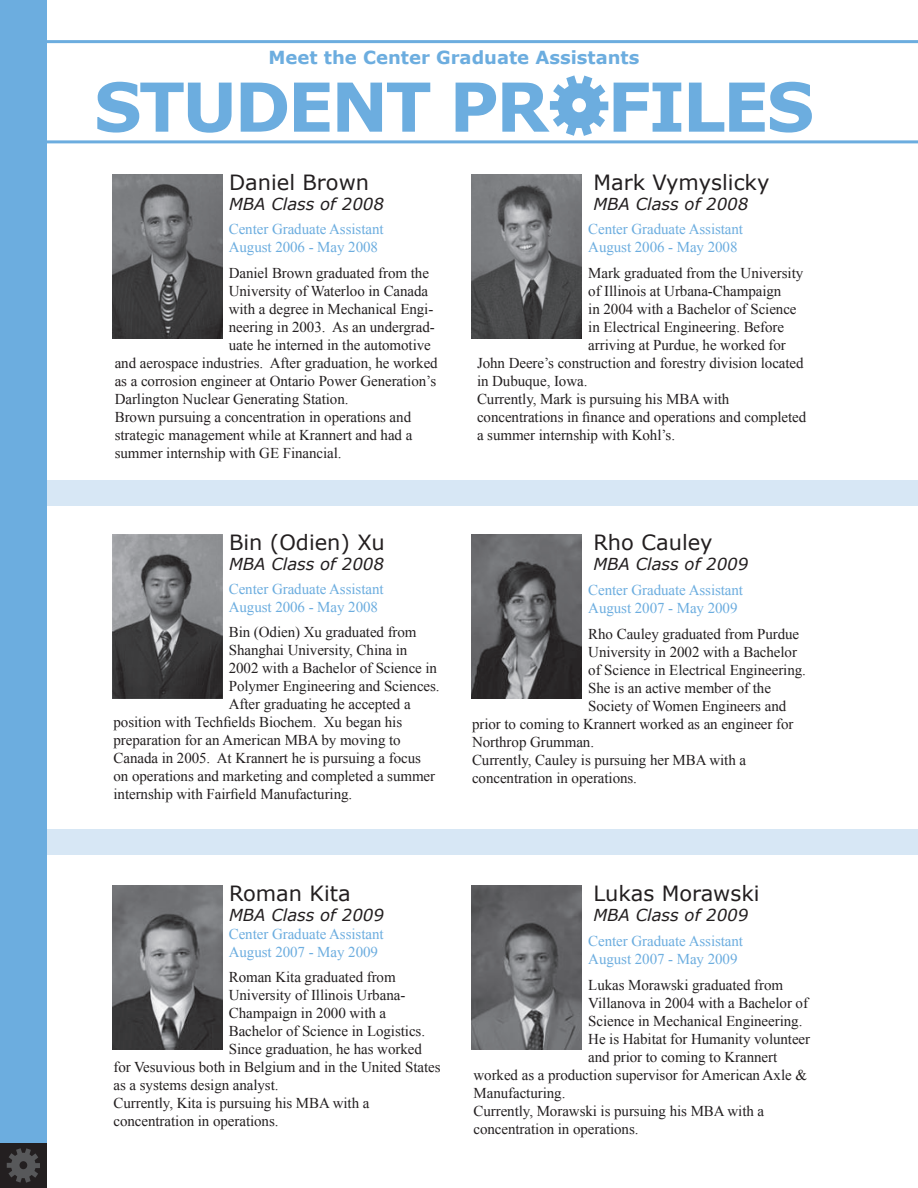
<style>
.page{position:relative;width:918px;height:1188px;background:#fff}
.page>*{position:absolute;margin:0;border:0;box-sizing:border-box;transform-origin:0 0}
.t1{font:700 67.5px "Verdana";letter-spacing:-.04em;color:#6caddf}
.t2{font:21px "Verdana";color:#231f20}
.t3{font:700 18px "Verdana";color:#6caddf}
.t4{font:italic 16.5px "Verdana";color:#231f20}
.t5{font:15px "Times New Roman";letter-spacing:-.005em;color:#231f20}
.t6{font:15px/18px "Times New Roman";letter-spacing:-.005em;color:#6caddf}
</style>
<div class="page">
<div style="left:41px;top:830px;width:877px;height:25px;background:#d7e7f5"></div>
<div style="left:41px;top:480px;width:877px;height:26px;background:#d7e7f5"></div>
<div style="left:0;top:1143px;width:47px;height:45px;background:#231f20"></div>
<div style="left:0;top:0;width:47px;height:1143px;background:#6caddf"></div>
<svg style="left:7px;top:1148px;width:33px;height:35px"></svg>
<div style="left:19px;top:1161px;width:8px;height:8px;background:#231f20;border-radius:50%"></div>
<svg style="left:550px;top:75px;width:58px;height:61px"></svg>
<div style="left:572px;top:98px;width:14px;height:14px;background:#fff;border-radius:50%"></div>
<img style="left:112px;top:174px;width:110px;height:165px">
<img style="left:472px;top:174px;width:110px;height:165px">
<img style="left:112px;top:534px;width:110px;height:165px">
<img style="left:472px;top:534px;width:110px;height:165px">
<img style="left:472px;top:885px;width:110px;height:165px">
<img style="left:112px;top:885px;width:110px;height:165px">
<hr style="left:40px;top:40px;width:878px;height:3px;background:#6caddf">
<hr style="left:40px;top:140px;width:878px;height:3px;background:#6caddf">
<p class="t3" style="left:269px;top:46px;width:372px">Meet the Center Graduate Assistants</p>
<h1 class="t1" style="left:94px;top:64px;width:722px">STUDENT PR FILES</h1>
<h2 class="t2" style="left:229px;top:169px;width:142px">Daniel Brown</h2>
<p class="t4" style="left:229px;top:193px;width:156px">MBA Class of 2008</p>
<p class="t6" style="left:229px;top:220px;width:156px">Center Graduate Assistant<br>August 2006 - May 2008</p>
<p class="t5" style="left:229px;top:263px;width:202px">Daniel Brown graduated from the</p>
<p class="t5" style="left:229px;top:281px;width:201px">University of Waterloo in Canada</p>
<p class="t5" style="left:229px;top:299px;width:206px">with a degree in Mechanical Engi-</p>
<p class="t5" style="left:229px;top:317px;width:207px">neering in 2003. As an undergrad-</p>
<p class="t5" style="left:229px;top:335px;width:204px">uate he interned in the automotive</p>
<p class="t5" style="left:115px;top:353px;width:325px">and aerospace industries. After graduation, he worked</p>
<p class="t5" style="left:115px;top:371px;width:323px">as a corrosion engineer at Ontario Power Generation’s</p>
<p class="t5" style="left:115px;top:389px;width:235px">Darlington Nuclear Generating Station.</p>
<p class="t5" style="left:115px;top:407px;width:298px">Brown pursuing a concentration in operations and</p>
<p class="t5" style="left:115px;top:425px;width:299px">strategic management while at Krannert and had a</p>
<p class="t5" style="left:115px;top:443px;width:228px">summer internship with GE Financial.</p>
<h2 class="t2" style="left:229px;top:529px;width:157px">Bin (Odien) Xu</h2>
<p class="t4" style="left:229px;top:553px;width:156px">MBA Class of 2008</p>
<p class="t6" style="left:229px;top:580px;width:156px">Center Graduate Assistant<br>August 2006 - May 2008</p>
<p class="t5" style="left:229px;top:622px;width:189px">Bin (Odien) Xu graduated from</p>
<p class="t5" style="left:229px;top:640px;width:180px">Shanghai University, China in</p>
<p class="t5" style="left:229px;top:658px;width:210px">2002 with a Bachelor of Science in</p>
<p class="t5" style="left:229px;top:676px;width:212px">Polymer Engineering and Sciences.</p>
<p class="t5" style="left:229px;top:694px;width:183px">After graduating he accepted a</p>
<p class="t5" style="left:114px;top:712px;width:290px">position with Techfields Biochem. Xu began his</p>
<p class="t5" style="left:114px;top:730px;width:289px">preparation for an American MBA by moving to</p>
<p class="t5" style="left:114px;top:748px;width:309px">Canada in 2005. At Krannert he is pursuing a focus</p>
<p class="t5" style="left:114px;top:766px;width:323px">on operations and marketing and completed a summer</p>
<p class="t5" style="left:114px;top:784px;width:240px">internship with Fairfield Manufacturing.</p>
<h2 class="t2" style="left:593px;top:169px;width:178px">Mark Vymyslicky</h2>
<p class="t4" style="left:593px;top:193px;width:156px">MBA Class of 2008</p>
<p class="t6" style="left:588px;top:220px;width:156px">Center Graduate Assistant<br>August 2006 - May 2008</p>
<p class="t5" style="left:588px;top:263px;width:216px">Mark graduated from the University</p>
<p class="t5" style="left:588px;top:281px;width:195px">of Illinois at Urbana-Champaign</p>
<p class="t5" style="left:588px;top:299px;width:210px">in 2004 with a Bachelor of Science</p>
<p class="t5" style="left:588px;top:317px;width:197px">in Electrical Engineering. Before</p>
<p class="t5" style="left:588px;top:335px;width:199px">arriving at Purdue, he worked for</p>
<p class="t5" style="left:477px;top:353px;width:328px">John Deere’s construction and forestry division located</p>
<p class="t5" style="left:477px;top:371px;width:112px">in Dubuque, Iowa.</p>
<p class="t5" style="left:477px;top:389px;width:254px">Currently, Mark is pursuing his MBA with</p>
<p class="t5" style="left:477px;top:407px;width:331px">concentrations in finance and operations and completed</p>
<p class="t5" style="left:477px;top:425px;width:200px">a summer internship with Kohl’s.</p>
<h2 class="t2" style="left:593px;top:529px;width:121px">Rho Cauley</h2>
<p class="t4" style="left:593px;top:553px;width:156px">MBA Class of 2009</p>
<p class="t6" style="left:588px;top:581px;width:156px">Center Graduate Assistant<br>August 2007 - May 2009</p>
<p class="t5" style="left:588px;top:624px;width:212px">Rho Cauley graduated from Purdue</p>
<p class="t5" style="left:588px;top:642px;width:210px">University in 2002 with a Bachelor</p>
<p class="t5" style="left:588px;top:660px;width:219px">of Science in Electrical Engineering.</p>
<p class="t5" style="left:588px;top:678px;width:184px">She is an active member of the</p>
<p class="t5" style="left:588px;top:696px;width:199px">Society of Women Engineers and</p>
<p class="t5" style="left:472px;top:714px;width:323px">prior to coming to Krannert worked as an engineer for</p>
<p class="t5" style="left:472px;top:732px;width:124px">Northrop Grumman.</p>
<p class="t5" style="left:472px;top:750px;width:276px">Currently, Cauley is pursuing her MBA with a</p>
<p class="t5" style="left:472px;top:768px;width:167px">concentration in operations.</p>
<h2 class="t2" style="left:229px;top:880px;width:123px">Roman Kita</h2>
<p class="t4" style="left:229px;top:904px;width:156px">MBA Class of 2009</p>
<p class="t6" style="left:229px;top:925px;width:156px">Center Graduate Assistant<br>August 2007 - May 2009</p>
<p class="t5" style="left:229px;top:967px;width:168px">Roman Kita graduated from</p>
<p class="t5" style="left:229px;top:985px;width:178px">University of Illinois Urbana-</p>
<p class="t5" style="left:229px;top:1003px;width:159px">Champaign in 2000 with a</p>
<p class="t5" style="left:229px;top:1021px;width:198px">Bachelor of Science in Logistics.</p>
<p class="t5" style="left:229px;top:1039px;width:195px">Since graduation, he has worked</p>
<p class="t5" style="left:114px;top:1057px;width:329px">for Vesuvious both in Belgium and in the United States</p>
<p class="t5" style="left:114px;top:1075px;width:167px">as a systems design analyst.</p>
<p class="t5" style="left:114px;top:1093px;width:257px">Currently, Kita is pursuing his MBA with a</p>
<p class="t5" style="left:114px;top:1111px;width:167px">concentration in operations.</p>
<h2 class="t2" style="left:593px;top:880px;width:168px">Lukas Morawski</h2>
<p class="t4" style="left:593px;top:904px;width:156px">MBA Class of 2009</p>
<p class="t6" style="left:588px;top:932px;width:156px">Center Graduate Assistant<br>August 2007 - May 2009</p>
<p class="t5" style="left:588px;top:975px;width:196px">Lukas Morawski graduated from</p>
<p class="t5" style="left:588px;top:993px;width:221px">Villanova in 2004 with a Bachelor of</p>
<p class="t5" style="left:588px;top:1011px;width:216px">Science in Mechanical Engineering.</p>
<p class="t5" style="left:588px;top:1029px;width:223px">He is Habitat for Humanity volunteer</p>
<p class="t5" style="left:588px;top:1047px;width:190px">and prior to coming to Krannert</p>
<p class="t5" style="left:474px;top:1065px;width:335px">worked as a production supervisor for American Axle &amp;</p>
<p class="t5" style="left:474px;top:1083px;width:93px">Manufacturing.</p>
<p class="t5" style="left:474px;top:1101px;width:292px">Currently, Morawski is pursuing his MBA with a</p>
<p class="t5" style="left:474px;top:1119px;width:167px">concentration in operations.</p>
</div>
